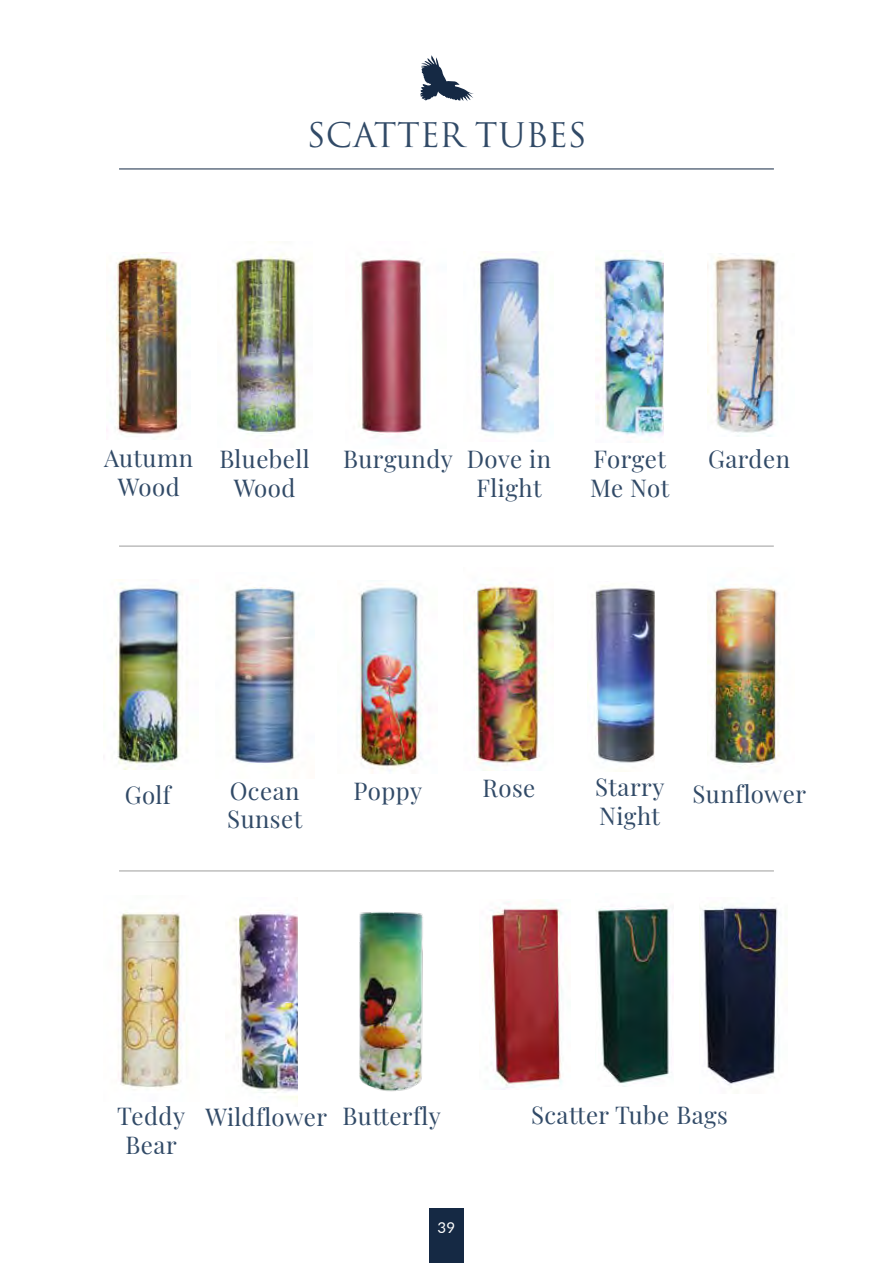
<style>
.page{position:relative;width:893px;height:1263px;background:#fff}
.page>*{position:absolute;margin:0;border:0;box-sizing:border-box;transform-origin:0 0}
.t1{font:33px "Trajan Pro 3";color:#314a67}
.t2{font:24px/28.5px "Playfair Display";letter-spacing:.02em;color:#314a67;text-align:center}
.t3{font:15px "Lato";color:#fff}
</style>
<div class="page">
<div style="left:429px;top:1208px;width:35px;height:55px;background:#152944"></div>
<img style="left:234px;top:241px;width:67px;height:195px">
<img style="left:479px;top:255px;width:64px;height:180px">
<img style="left:707px;top:253px;width:70px;height:184px">
<img style="left:230px;top:587px;width:69px;height:176px">
<img style="left:357px;top:580px;width:65px;height:194px">
<img style="left:474px;top:584px;width:72px;height:186px">
<img style="left:587px;top:585px;width:68px;height:187px">
<img style="left:707px;top:580px;width:73px;height:191px">
<img style="left:118px;top:910px;width:69px;height:180px">
<img style="left:359px;top:912px;width:64px;height:180px">
<img style="left:358px;top:257px;width:67px;height:178px">
<img style="left:233px;top:910px;width:64px;height:191px">
<img style="left:596px;top:250px;width:67px;height:186px">
<img style="left:700px;top:906px;width:78px;height:179px">
<img style="left:490px;top:899px;width:73px;height:190px">
<img style="left:596px;top:906px;width:74px;height:180px">
<img style="left:106px;top:254px;width:74px;height:181px">
<img style="left:114px;top:579px;width:73px;height:191px">
<svg style="left:420px;top:55px;width:54px;height:46px"></svg>
<hr style="left:119px;top:169px;width:655px;height:1px;background:#152944">
<hr style="left:119px;top:546px;width:655px;height:1px;background:#9d9d9c">
<hr style="left:119px;top:870px;width:655px;height:1px;background:#9d9d9c">
<h1 class="t1" style="left:307px;top:113px;width:281px">SCATTER TUBES</h1>
<p class="t2" style="left:104px;top:442px;width:90px">Autumn<br>Wood</p>
<p class="t2" style="left:219px;top:443px;width:92px">Bluebell</p>
<p class="t2" style="left:343px;top:443px;width:111px">Burgundy</p>
<p class="t2" style="left:234px;top:472px;width:63px">Wood</p>
<p class="t2" style="left:467px;top:443px;width:86px">Dove in<br>Flight</p>
<p class="t2" style="left:590px;top:443px;width:81px;text-align:left">Forget<br>Me Not</p>
<p class="t2" style="left:708px;top:443px;width:83px">Garden</p>
<p class="t2" style="left:125px;top:779px;width:48px">Golf</p>
<p class="t2" style="left:227px;top:775px;width:76px;text-align:left">Ocean<br>Sunset</p>
<p class="t2" style="left:354px;top:774px;width:70px">Poppy</p>
<p class="t2" style="left:482px;top:772px;width:55px">Rose</p>
<p class="t2" style="left:595px;top:771px;width:71px;text-align:left">Starry<br>Night</p>
<p class="t2" style="left:692px;top:778px;width:115px">Sunflower</p>
<p class="t2" style="left:117px;top:1100px;width:69px">Teddy<br>Bear</p>
<p class="t2" style="left:342px;top:1100px;width:100px">Butterfly</p>
<p class="t2" style="left:205px;top:1100px;width:123px">Wildflower</p>
<p class="t3" style="left:438px;top:1216px;width:19px">39</p>
<p class="t2" style="left:531px;top:1099px;width:198px">Scatter Tube Bags</p>
</div>
